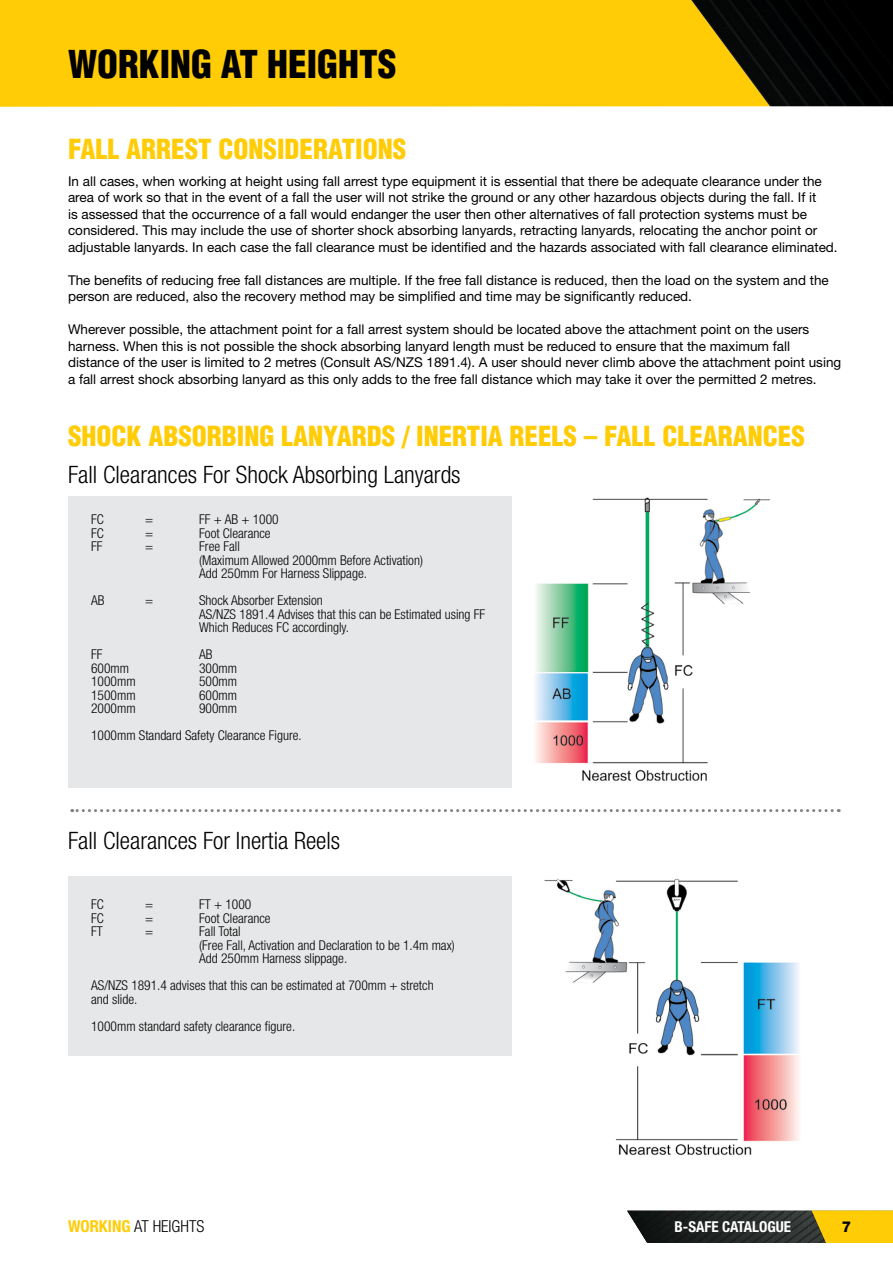
<style>
.page{position:relative;width:893px;height:1263px;background:#fff}
.page>*{position:absolute;margin:0;border:0;box-sizing:border-box;transform-origin:0 0}
.t1{font:900 condensed 37.5px "Helvetica LT Std";color:#000}
.t2{font:900 condensed 27px "Helvetica LT Std";color:#ffcc05}
.t3{font:300 condensed 24px "Helvetica Neue LT Std";color:#000}
.t4{font:300 condensed 16.5px "Helvetica Neue LT Std";color:#000}
.t5{font:700 condensed 15px "Helvetica Neue LT Std";color:#fff}
.t6{font:800 15px "Helvetica Neue LT Std";color:#000}
.t7{font:13.5px/16.5px "Helvetica Neue LT Std";color:#000}
.t8{font:300 condensed 13.5px/13.5px "Helvetica Neue LT Std";color:#000}
.s1{font-weight:700;color:#ffcc05}
</style>
<div class="page">
<img style="left:627px;top:1211px;width:185px;height:32px">
<svg style="left:812px;top:1211px;width:81px;height:32px;background:#edbf09"></svg>
<div style="left:0;top:0;width:770px;height:107px;background:#ffcc05"></div>
<img style="left:675px;top:0;width:218px;height:106px">
<svg style="left:72px;top:809px;width:760px;height:3px"></svg>
<img style="left:535px;top:497px;width:236px;height:284px">
<div style="left:68px;top:497px;width:443px;height:291px;background:#e6e7e8"></div>
<div style="left:68px;top:876px;width:443px;height:180px;background:#e6e7e8"></div>
<img style="left:544px;top:879px;width:255px;height:277px">
<h1 class="t1" style="left:68px;top:40px;width:330px">WORKING AT HEIGHTS</h1>
<h2 class="t2" style="left:68px;top:132px;width:340px">FALL ARREST CONSIDERATIONS</h2>
<p class="t7" style="left:68px;top:173px;width:771px">In all cases, when working at height using fall arrest type equipment it is essential that there be adequate clearance under the area of work so that in the event of a fall the user will not strike the ground or any other hazardous objects during the fall. If it<br>is assessed that the occurrence of a fall would endanger the user then other alternatives of fall protection systems must be considered. This may include the use of shorter shock absorbing lanyards, retracting lanyards, relocating the anchor point or adjustable lanyards. In each case the fall clearance must be identified and the hazards associated with fall clearance eliminated.</p>
<p class="t7" style="left:68px;top:272px;width:762px">The benefits of reducing free fall distances are multiple. If the free fall distance is reduced, then the load on the system and the person are reduced, also the recovery method may be simplified and time may be significantly reduced.</p>
<p class="t7" style="left:68px;top:321px;width:775px">Wherever possible, the attachment point for a fall arrest system should be located above the attachment point on the users harness. When this is not possible the shock absorbing lanyard length must be reduced to ensure that the maximum fall distance of the user is limited to 2 metres (Consult AS/NZS 1891.4). A user should never climb above the attachment point using a fall arrest shock absorbing lanyard as this only adds to the free fall distance which may take it over the permitted 2 metres.</p>
<h2 class="t2" style="left:68px;top:419px;width:738px">SHOCK ABSORBING LANYARDS / INERTIA REELS – FALL CLEARANCES</h2>
<h3 class="t3" style="left:68px;top:460px;width:394px">Fall Clearances For Shock Absorbing Lanyards</h3>
<p class="t8" style="left:91px;top:512px;width:14px">FC</p>
<p class="t8" style="left:145px;top:512px;width:10px">=</p>
<p class="t8" style="left:199px;top:512px;width:81px">FF + AB + 1000</p>
<p class="t8" style="left:91px;top:526px;width:14px">FC</p>
<p class="t8" style="left:145px;top:526px;width:10px">=</p>
<p class="t8" style="left:199px;top:526px;width:73px">Foot Clearance</p>
<p class="t8" style="left:91px;top:539px;width:13px">FF</p>
<p class="t8" style="left:145px;top:539px;width:10px">=</p>
<p class="t8" style="left:199px;top:539px;width:225px">Free Fall<br>(Maximum Allowed 2000mm Before Activation)<br>Add 250mm For Harness Slippage.</p>
<p class="t8" style="left:91px;top:593px;width:15px">AB</p>
<p class="t8" style="left:145px;top:593px;width:10px">=</p>
<p class="t8" style="left:199px;top:593px;width:288px">Shock Absorber Extension<br>AS/NZS 1891.4 Advises that this can be Estimated using FF<br>Which Reduces FC accordingly.</p>
<p class="t8" style="left:91px;top:647px;width:13px">FF</p>
<p class="t8" style="left:199px;top:647px;width:15px">AB</p>
<p class="t8" style="left:91px;top:661px;width:39px">600mm</p>
<p class="t8" style="left:199px;top:661px;width:39px">300mm</p>
<p class="t8" style="left:91px;top:674px;width:46px">1000mm</p>
<p class="t8" style="left:199px;top:674px;width:39px">500mm</p>
<p class="t8" style="left:91px;top:688px;width:46px">1500mm</p>
<p class="t8" style="left:199px;top:688px;width:39px">600mm</p>
<p class="t8" style="left:91px;top:701px;width:46px">2000mm</p>
<p class="t8" style="left:91px;top:695px;width:212px;line-height:27px;text-indent:108px">900mm<br>1000mm Standard Safety Clearance Figure.</p>
<h3 class="t3" style="left:68px;top:827px;width:274px">Fall Clearances For Inertia Reels</h3>
<p class="t8" style="left:91px;top:897px;width:14px">FC</p>
<p class="t8" style="left:145px;top:897px;width:10px">=</p>
<p class="t8" style="left:199px;top:897px;width:54px">FT + 1000</p>
<p class="t8" style="left:91px;top:911px;width:14px">FC</p>
<p class="t8" style="left:145px;top:911px;width:10px">=</p>
<p class="t8" style="left:199px;top:911px;width:73px">Foot Clearance</p>
<p class="t8" style="left:91px;top:924px;width:13px">FT</p>
<p class="t8" style="left:145px;top:924px;width:10px">=</p>
<p class="t8" style="left:199px;top:924px;width:257px">Fall Total<br>(Free Fall, Activation and Declaration to be 1.4m max)<br>Add 250mm Harness slippage.</p>
<p class="t8" style="left:91px;top:978px;width:344px">AS/NZS 1891.4 advises that this can be estimated at 700mm + stretch and slide.</p>
<p class="t8" style="left:91px;top:1019px;width:206px">1000mm standard safety clearance figure.</p>
<p class="t4" style="left:68px;top:1217px;width:138px"><span class="s1">WORKING</span> AT HEIGHTS</p>
<p class="t5" style="left:674px;top:1217px;width:118px">B-SAFE CATALOGUE</p>
<p class="t6" style="left:842px;top:1217px;width:11px">7</p>
</div>
